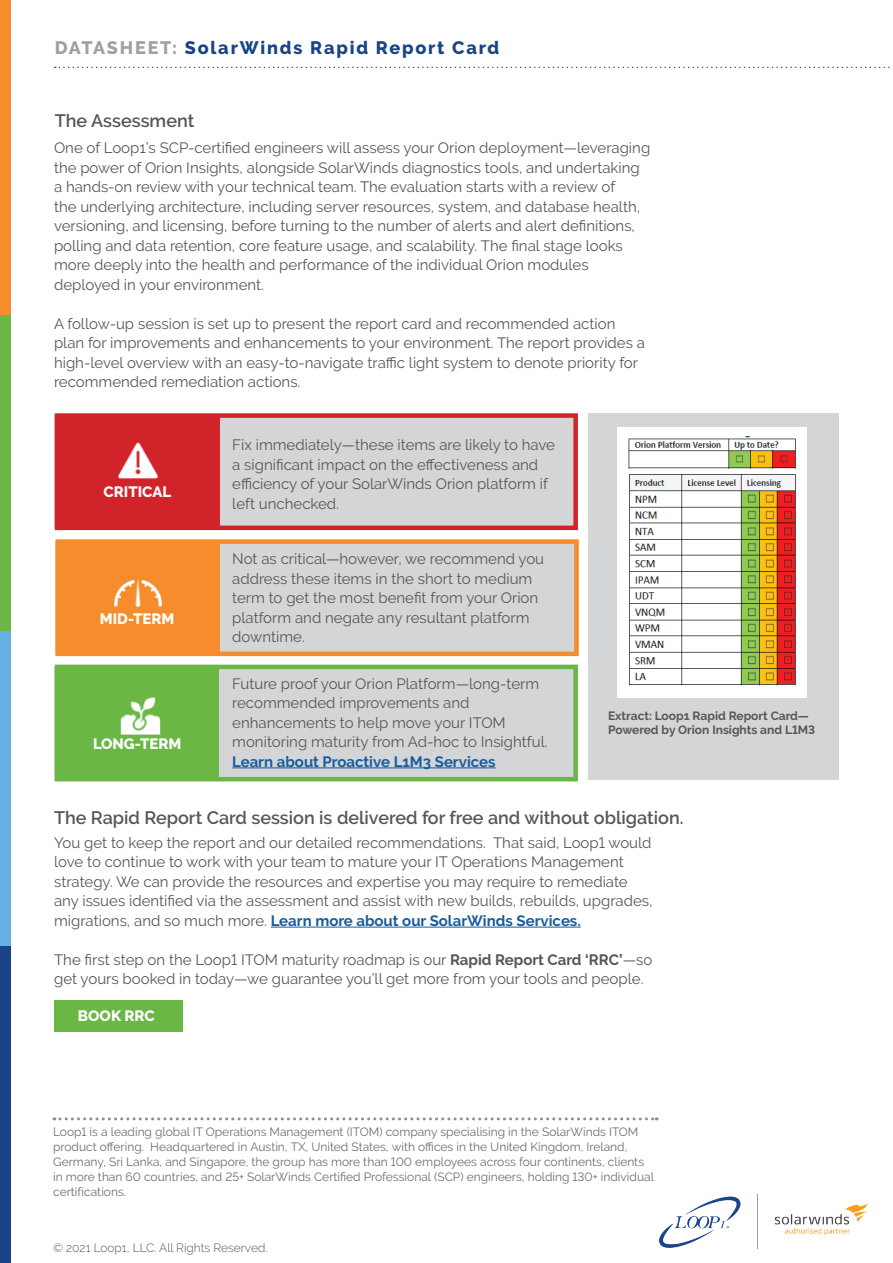
<style>
.page{position:relative;width:893px;height:1263px;background:#fff}
.page>*{position:absolute;margin:0;border:0;box-sizing:border-box;transform-origin:0 0}
.t1{font:600 18px "Raleway";color:#545759}
.t2{font:800 18px "Raleway";letter-spacing:.1em;color:#1a4487}
.t3{font:15px/19.5px "Raleway";color:#545759}
.t4{font:800 15px "Raleway";color:#fff}
.t5{font:700 15px "Raleway";color:#175d9e}
.t6{font:12px/15px "Raleway";color:#6b6e70}
.t7{font:700 12px/14.4px "Raleway";color:#545759}
.t8{font:300 12px "Raleway";color:#545759}
.s1{color:#a0a0a0}
.s2{font-weight:700;color:#175d9e}
.s3{font-weight:700}
</style>
<div class="page">
<div style="left:0;top:0;width:10px;height:315px;background:#f68c2b"></div>
<div style="left:0;top:946px;width:10px;height:317px;background:#1a4487"></div>
<div style="left:0;top:631px;width:10px;height:315px;background:#64b0e1"></div>
<div style="left:0;top:315px;width:10px;height:316px;background:#6ab745"></div>
<svg style="left:55px;top:67px;width:835px;height:1px"></svg>
<hr style="left:271px;top:927px;width:310px;height:1px;background:#175d9e">
<div style="left:54px;top:1000px;width:128px;height:31px;background:#6ab745"></div>
<div style="left:589px;top:413px;width:250px;height:367px;background:#d4d5d6"></div>
<div style="left:54px;top:416px;width:524px;height:112px;background:#d4d5d6"></div>
<div style="left:55px;top:413px;width:523px;height:117px;border:4px solid #d1232a"></div>
<div style="left:55px;top:542px;width:524px;height:112px;background:#d4d5d6"></div>
<div style="left:56px;top:539px;width:523px;height:117px;border:4px solid #f68c2b"></div>
<div style="left:54px;top:667px;width:524px;height:112px;background:#d4d5d6"></div>
<div style="left:55px;top:665px;width:523px;height:116px;border:4px solid #6ab745"></div>
<div style="left:56px;top:416px;width:164px;height:113px;background:#d1232a"></div>
<div style="left:56px;top:542px;width:164px;height:112px;background:#f68c2b"></div>
<div style="left:56px;top:666px;width:163px;height:112px;background:#6ab745"></div>
<hr style="left:232px;top:767px;width:264px;height:1px;background:#175d9e">
<img style="left:118px;top:442px;width:40px;height:37px">
<img style="left:114px;top:578px;width:48px;height:29px">
<img style="left:120px;top:697px;width:41px;height:38px">
<svg style="left:54px;top:1117px;width:603px;height:3px"></svg>
<div style="left:618px;top:428px;width:189px;height:270px;background:#fff"></div>
<img style="left:628px;top:436px;width:168px;height:250px">
<img style="left:659px;top:1194px;width:208px;height:54px">
<p class="t2" style="left:55px;top:37px;width:446px"><span class="s1">DATASHEET:</span> SolarWinds Rapid Report Card</p>
<p class="t1" style="left:55px;top:110px;width:141px">The Assessment</p>
<p class="t3" style="left:54px;top:138px;width:598px">One of Loop1’s SCP-certified engineers will assess your Orion deployment—leveraging the power of Orion Insights, alongside SolarWinds diagnostics tools, and undertaking a hands-on review with your technical team. The evaluation starts with a review of<br>the underlying architecture, including server resources, system, and database health, versioning, and licensing, before turning to the number of alerts and alert definitions, polling and data retention, core feature usage, and scalability. The final stage looks more deeply into the health and performance of the individual Orion modules deployed in your environment.</p>
<p class="t3" style="left:54px;top:313px;width:592px">A follow-up session is set up to present the report card and recommended action plan for improvements and enhancements to your environment. The report provides a high-level overview with an easy-to-navigate traffic light system to denote priority for recommended remediation actions.</p>
<p class="t4" style="left:104px;top:483px;width:69px">CRITICAL</p>
<p class="t4" style="left:100px;top:610px;width:76px">MID-TERM</p>
<p class="t4" style="left:93px;top:735px;width:90px">LONG-TERM</p>
<p class="t3" style="left:232px;top:435px;width:324px">Fix immediately—these items are likely to have a significant impact on the effectiveness and efficiency of your SolarWinds Orion platform if left unchecked.</p>
<p class="t3" style="left:232px;top:549px;width:313px">Not as critical—however, we recommend you address these items in the short to medium term to get the most benefit from your Orion platform and negate any resultant platform downtime.</p>
<p class="t3" style="left:232px;top:674px;width:317px">Future proof your Orion Platform—long-term recommended improvements and enhancements to help move your ITOM monitoring maturity from Ad-hoc to Insightful.</p>
<p class="t5" style="left:232px;top:753px;width:265px">Learn about Proactive L1M3 Services</p>
<p class="t7" style="left:608px;top:709px;width:209px">Extract: Loop1 Rapid Report Card—<br>Powered by Orion Insights and L1M3</p>
<p class="t1" style="left:54px;top:807px;width:631px">The Rapid Report Card session is delivered for free and without obligation.</p>
<p class="t3" style="left:54px;top:833px;width:600px">You get to keep the report and our detailed recommendations. That said, Loop1 would love to continue to work with your team to mature your IT Operations Management strategy. We can provide the resources and expertise you may require to remediate any issues identified via the assessment and assist with new builds, rebuilds, upgrades, migrations, and so much more. <span class="s2">Learn more about our SolarWinds Services.</span></p>
<p class="t3" style="left:54px;top:950px;width:600px">The first step on the Loop1 ITOM maturity roadmap is our <span class="s3">Rapid Report Card ‘RRC’</span>—so get yours booked in today—we guarantee you’ll get more from your tools and people.</p>
<p class="t4" style="left:78px;top:1007px;width:78px">BOOK RRC</p>
<p class="t6" style="left:53px;top:1124px;width:602px">Loop1 is a leading global IT Operations Management (ITOM) company specialising in the SolarWinds ITOM product offering. Headquartered in Austin, TX, United States, with offices in the United Kingdom, Ireland, Germany, Sri Lanka, and Singapore, the group has more than 100 employees across four continents, clients in more than 60 countries, and 25+ SolarWinds Certified Professional (SCP) engineers, holding 130+ individual certifications.</p>
<p class="t8" style="left:53px;top:1240px;width:216px">© 2021 Loop1, LLC. All Rights Reserved.</p>
</div>
